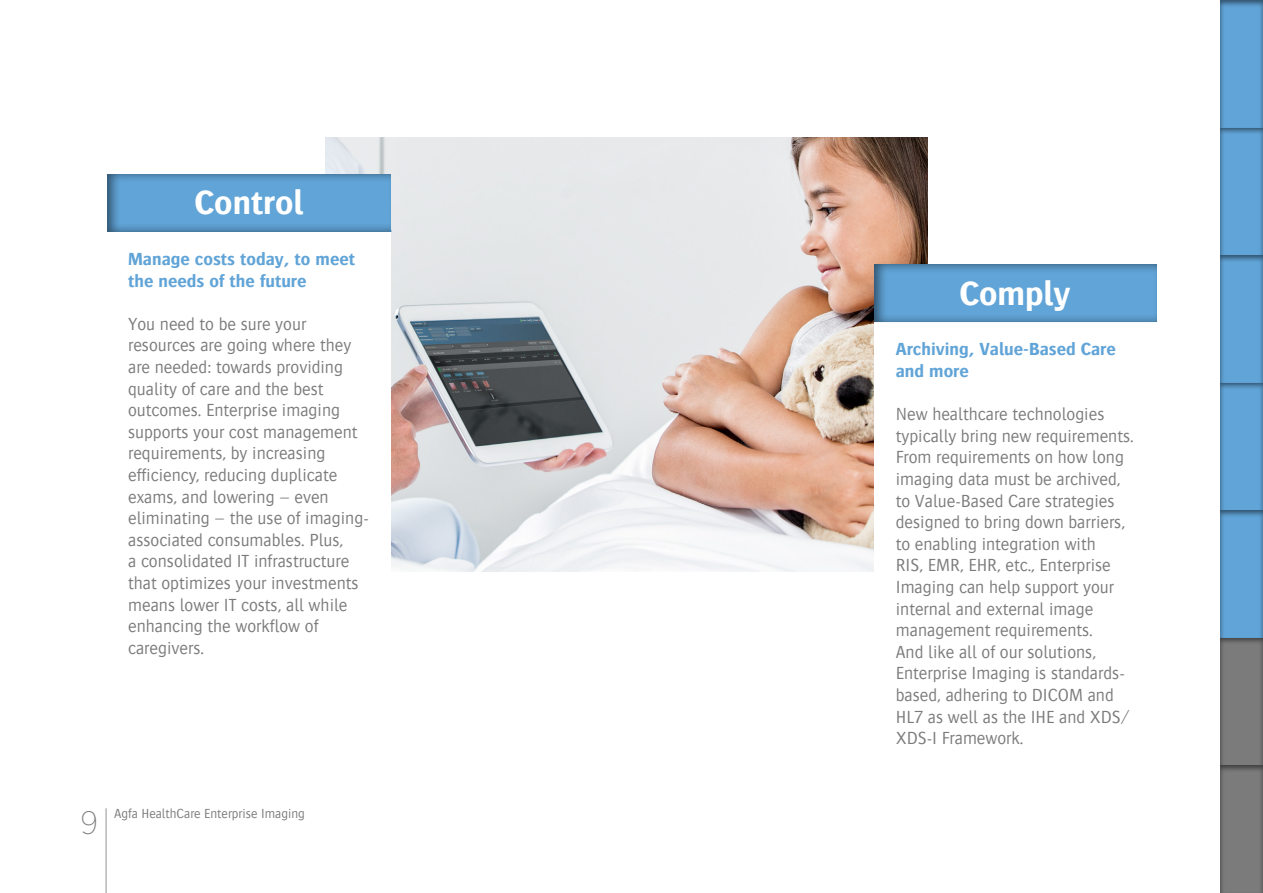
<style>
.page{position:relative;width:1263px;height:893px;background:#fff}
.page>*{position:absolute;margin:0;border:0;box-sizing:border-box;transform-origin:0 0}
.t1{font:700 34.5px "Bosis For Agfa";color:#fff}
.t2{font:200 32.4px "Gotham Narrow";color:#7c7b7b}
.t3{font:300 18px/21.6px "Bosis For Agfa";color:#7c7b7b}
.t4{font:700 18px/21.6px "Bosis For Agfa";color:#61a4d7}
.t5{font:300 13.5px "Bosis For Agfa";color:#7c7b7b}
</style>
<div class="page">
<img style="left:325px;top:137px;width:602px;height:434px">
<hr style="left:105px;top:808px;width:2px;height:85px;background:#b9b8b8">
<div style="left:107px;top:231px;width:284px;height:466px;background:#fff"></div>
<div style="left:93px;top:163px;width:310px;height:70px;background:#000;opacity:.5"></div>
<div style="left:874px;top:321px;width:281px;height:444px;background:#fff"></div>
<div style="left:859px;top:253px;width:309px;height:71px;background:#000;opacity:.5"></div>
<div style="left:1219px;top:368px;width:44px;height:154px;background:#000;opacity:.5"></div>
<div style="left:1219px;top:240px;width:44px;height:155px;background:#000;opacity:.5"></div>
<div style="left:1219px;top:113px;width:44px;height:154px;background:#000;opacity:.5"></div>
<div style="left:1219px;top:623px;width:44px;height:154px;background:#000;opacity:.5"></div>
<div style="left:1219px;top:750px;width:44px;height:143px;background:#000;opacity:.5"></div>
<div style="left:1219px;top:0;width:44px;height:140px;background:#000;opacity:.5"></div>
<div style="left:1219px;top:495px;width:44px;height:155px;background:#000;opacity:.5"></div>
<h1 class="t1" style="left:195px;top:183px;width:110px">Control</h1>
<p class="t4" style="left:128px;top:248px;width:229px">Manage costs today, to meet the needs of the future</p>
<p class="t3" style="left:128px;top:313px;width:242px">You need to be sure your resources are going where they are needed: towards providing quality of care and the best outcomes. Enterprise imaging supports your cost management requirements, by increasing efficiency, reducing duplicate exams, and lowering – even eliminating – the use of imaging&shy;associated consumables. Plus,<br>a consolidated IT infrastructure that optimizes your investments means lower IT costs, all while enhancing the workflow of caregivers.</p>
<h2 class="t2" style="left:81px;top:803px;width:19px">9</h2>
<p class="t5" style="left:114px;top:806px;width:192px">Agfa HealthCare Enterprise Imaging</p>
<h1 class="t1" style="left:959px;top:274px;width:112px">Comply</h1>
<p class="t4" style="left:896px;top:338px;width:222px">Archiving, Value-Based Care and more</p>
<p class="t3" style="left:896px;top:403px;width:239px">New healthcare technologies typically bring new requirements.<br>From requirements on how long imaging data must be archived, to Value-Based Care strategies designed to bring down barriers, to enabling integration with<br>RIS, EMR, EHR, etc., Enterprise<br>Imaging can help support your internal and external image management requirements.<br>And like all of our solutions,<br>Enterprise Imaging is standards&shy;based, adhering to DICOM and<br>HL7 as well as the IHE and XDS/<br>XDS-I Framework.</p>
</div>
